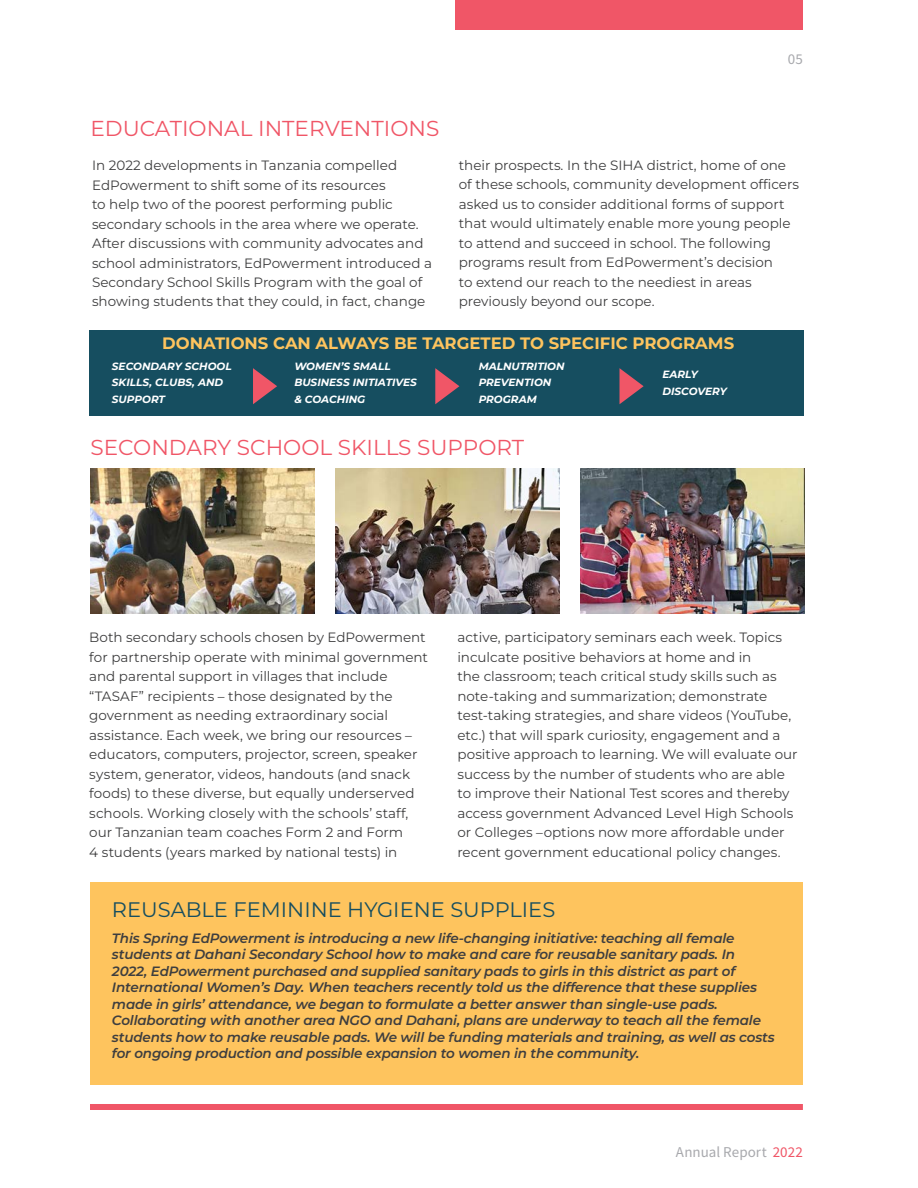
<style>
.page{position:relative;width:918px;height:1188px;background:#fff}
.page>*{position:absolute;margin:0;border:0;box-sizing:border-box;transform-origin:0 0}
.t1{font:21.6px "Montserrat";color:#f05667}
.t2{font:21px "Montserrat";color:#164e60}
.t3{font:700 16.5px "Montserrat";color:#fec45e}
.t4{font:15px "Source Sans Pro";color:#a8a9ad}
.t5{font:13.5px/19.5px "Montserrat";color:#3e3e3f}
.t6{font:italic 600 13.5px/16.5px "Montserrat";letter-spacing:-.01em;color:#3e3e3f}
.t7{font:italic 700 10.5px/16.5px "Montserrat";color:#fff}
.s1{color:#f05667}
</style>
<div class="page">
<div style="left:90px;top:1104px;width:713px;height:6px;background:#f05667"></div>
<div style="left:455px;top:0;width:348px;height:30px;background:#f05667"></div>
<div style="left:89px;top:330px;width:715px;height:86px;background:#164e60"></div>
<img style="left:91px;top:469px;width:224px;height:144px">
<img style="left:335px;top:469px;width:224px;height:144px">
<img style="left:581px;top:469px;width:223px;height:144px">
<svg style="left:253px;top:368px;width:24px;height:36px"></svg>
<svg style="left:435px;top:368px;width:24px;height:36px"></svg>
<svg style="left:620px;top:368px;width:24px;height:36px"></svg>
<div style="left:91px;top:883px;width:712px;height:202px;background:#fec45e"></div>
<p class="t4" style="left:788px;top:49px;width:17px">05</p>
<p class="t1" style="left:90px;top:114px;width:350px">EDUCATIONAL INTERVENTIONS</p>
<p class="t5" style="left:92px;top:155px;width:342px">In 2022 developments in Tanzania compelled EdPowerment to shift some of its resources<br>to help two of the poorest performing public secondary schools in the area where we operate.<br>After discussions with community advocates and school administrators, EdPowerment introduced a Secondary School Skills Program with the goal of showing students that they could, in fact, change</p>
<p class="t5" style="left:459px;top:155px;width:342px">their prospects. In the SIHA district, home of one of these schools, community development officers asked us to consider additional forms of support that would ultimately enable more young people to attend and succeed in school. The following programs result from EdPowerment’s decision<br>to extend our reach to the neediest in areas previously beyond our scope.</p>
<p class="t3" style="left:162px;top:333px;width:574px">DONATIONS CAN ALWAYS BE TARGETED TO SPECIFIC PROGRAMS</p>
<p class="t7" style="left:112px;top:358px;width:121px">SECONDARY SCHOOL<br>SKILLS, CLUBS, AND<br>SUPPORT</p>
<p class="t7" style="left:294px;top:358px;width:124px">WOMEN’S SMALL<br>BUSINESS INITIATIVES &amp; COACHING</p>
<p class="t7" style="left:479px;top:358px;width:87px">MALNUTRITION<br>PREVENTION<br>PROGRAM</p>
<p class="t7" style="left:662px;top:366px;width:37px">EARLY</p>
<p class="t7" style="left:662px;top:382px;width:66px">DISCOVERY</p>
<p class="t1" style="left:90px;top:433px;width:435px">SECONDARY SCHOOL SKILLS SUPPORT</p>
<p class="t5" style="left:89px;top:627px;width:340px">Both secondary schools chosen by EdPowerment for partnership operate with minimal government and parental support in villages that include “TASAF” recipients – those designated by the government as needing extraordinary social assistance. Each week, we bring our resources – educators, computers, projector, screen, speaker system, generator, videos, handouts (and snack foods) to these diverse, but equally underserved schools. Working closely with the schools’ staff, our Tanzanian team coaches Form 2 and Form<br>4 students (years marked by national tests) in</p>
<p class="t5" style="left:457px;top:627px;width:342px">active, participatory seminars each week. Topics inculcate positive behaviors at home and in<br>the classroom; teach critical study skills such as note-taking and summarization; demonstrate test-taking strategies, and share videos (YouTube, etc.) that will spark curiosity, engagement and a positive approach to learning. We will evaluate our success by the number of students who are able to improve their National Test scores and thereby access government Advanced Level High Schools or Colleges –options now more affordable under recent government educational policy changes.</p>
<p class="t2" style="left:112px;top:896px;width:445px">REUSABLE FEMININE HYGIENE SUPPLIES</p>
<p class="t6" style="left:112px;top:929px;width:664px">This Spring EdPowerment is introducing a new life-changing initiative: teaching all female students at Dahani Secondary School how to make and care for reusable sanitary pads. In<br>2022, EdPowerment purchased and supplied sanitary pads to girls in this district as part of International Women’s Day. When teachers recently told us the difference that these supplies made in girls’ attendance, we began to formulate a better answer than single-use pads.<br>Collaborating with another area NGO and Dahani, plans are underway to teach all the female students how to make reusable pads. We will be funding materials and training, as well as costs for ongoing production and possible expansion to women in the community.</p>
<p class="t4" style="left:676px;top:1142px;width:128px">Annual Report <span class="s1">2022</span></p>
</div>
